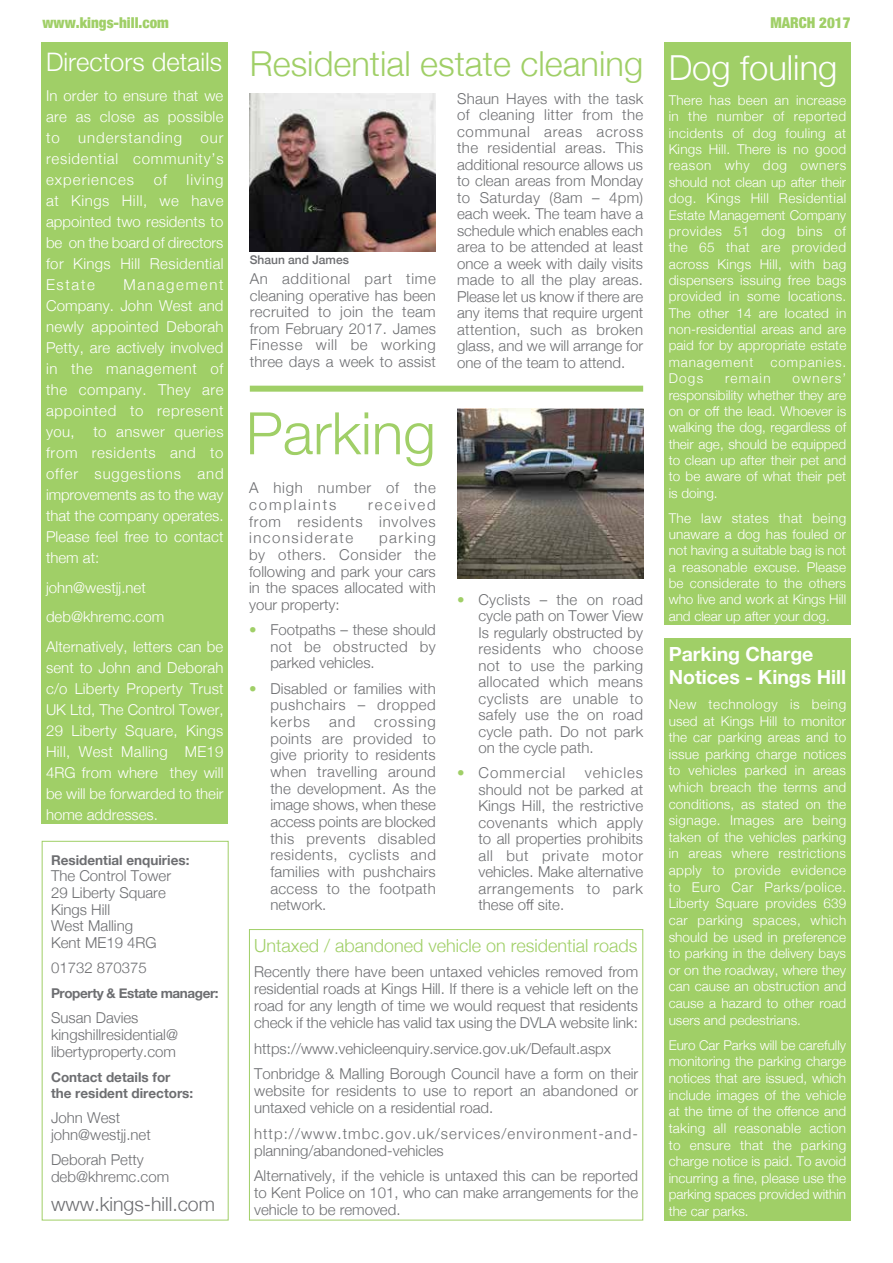
<style>
.page{position:relative;width:893px;height:1263px;background:#fff}
.page>*{position:absolute;margin:0;border:0;box-sizing:border-box;transform-origin:0 0}
.t1{font:300 58.65px "Helvetica Neue";color:#a0cf67}
.t2{font:300 34.5px "Helvetica Neue";color:#a0cf67}
.t3{font:300 34.5px "Helvetica Neue";color:#fff}
.t4{font:300 25.5px "Helvetica Neue";color:#fff}
.t5{font:700 19.5px/22.6px "Helvetica Neue";color:#fff}
.t6{font:300 19.5px "Helvetica Neue";color:#6d6e71}
.t7{font:300 18px "Helvetica Neue";color:#a0cf67}
.t8{font:300 15px/16.5px "Helvetica Neue";color:#6d6e71;text-align:justify}
.t9{font:300 15px/21px "Helvetica Neue";letter-spacing:.01em;color:#fff;text-align:justify}
.t10{font:300 15px/17.1px "Helvetica Neue";letter-spacing:.07em;color:#6d6e71}
.t11{font:900 condensed 15px "Helvetica Neue";color:#a0cf67}
.t12{font:300 15px/16.6px "Helvetica Neue";letter-spacing:.05em;color:#6d6e71}
.t13{font:300 13.5px/16.4px "Helvetica Neue";color:#fff;text-align:justify}
.t14{font:700 13.5px/16.6px "Helvetica Neue";color:#6d6e71}
.t15{font:700 13.5px "Helvetica Neue";letter-spacing:-.03em;color:#6d6e71}
.t16{font:300 13.5px "Helvetica Neue";letter-spacing:.07em;color:#fff}
.t17{font:500 12px "Helvetica Neue";color:#6d6e71}
.s1{color:#a0cf67}
</style>
<div class="page">
<div style="left:42px;top:841px;width:187px;height:379px;border:1px solid #a0cf67"></div>
<img style="left:250px;top:94px;width:186px;height:158px">
<div style="left:42px;top:43px;width:186px;height:781px;background:#a0cf67"></div>
<div style="left:250px;top:386px;width:393px;height:6px;background:#a0cf67"></div>
<div style="left:664px;top:43px;width:186px;height:582px;background:#a0cf67"></div>
<div style="left:664px;top:638px;width:186px;height:582px;background:#a0cf67"></div>
<div style="left:249px;top:929px;width:394px;height:291px;border:1px solid #a0cf67"></div>
<img style="left:457px;top:409px;width:186px;height:169px">
<p class="t11" style="left:43px;top:11px;width:128px">www.kings-hill.com</p>
<p class="t11" style="left:770px;top:11px;width:82px">MARCH 2017</p>
<h3 class="t4" style="left:46px;top:42px;width:178px">Directors details</h3>
<p class="t9" style="left:46px;top:84px;width:179px">In order to ensure that we are as close as possible to understanding our residential community’s experiences</p>
<p class="t9" style="left:46px;top:168px;width:179px;text-indent:141px">living at Kings Hill, we have appointed two residents to be on the board of directors for Kings Hill Residential Estate</p>
<p class="t9" style="left:154px;top:168px;width:15px">of</p>
<p class="t9" style="left:46px;top:273px;width:179px;text-indent:78px">Management Company. John West and newly appointed Deborah Petty, are actively involved in the management of the company. They are appointed to represent you,</p>
<p class="t9" style="left:46px;top:420px;width:179px;text-indent:47px">to answer queries from residents and to offer suggestions and improvements as to the way that the company operates.<br>Please feel free to contact them at:</p>
<p class="t9" style="left:46px;top:571px;width:179px;line-height:29.5px;text-align:left">john@westjj.net deb@khremc.com<br>Alternatively, letters can be</p>
<p class="t9" style="left:46px;top:656px;width:179px">sent to John and Deborah c/o Liberty Property Trust UK Ltd, The Control Tower, 29 Liberty Square, Kings Hill, West Malling ME19<br>4RG from where they will be will be forwarded to their home addresses.</p>
<p class="t14" style="left:51px;top:852px;width:140px">Residential enquiries:</p>
<p class="t8" style="left:51px;top:866px;width:122px;text-align:left">The Control Tower<br>29 Liberty Square<br>Kings Hill<br>West Malling<br>Kent ME19 4RG</p>
<p class="t8" style="left:51px;top:958px;width:97px">01732 870375</p>
<p class="t15" style="left:51px;top:983px;width:169px">Property &amp; Estate manager:</p>
<p class="t8" style="left:51px;top:1008px;width:128px;text-align:left">Susan Davies kingshillresidential@ libertyproperty.com</p>
<p class="t14" style="left:51px;top:1069px;width:144px">Contact details for the resident directors:</p>
<p class="t8" style="left:51px;top:1109px;width:101px">John West john@westjj.net</p>
<p class="t8" style="left:51px;top:1150px;width:120px">Deborah Petty deb@khremc.com</p>
<h3 class="t6" style="left:51px;top:1188px;width:165px">www.kings-hill.com</h3>
<h2 class="t2" style="left:250px;top:36px;width:395px">Residential estate cleaning</h2>
<p class="t17" style="left:250px;top:250px;width:101px">Shaun and James</p>
<p class="t8" style="left:250px;top:270px;width:188px">An additional part time cleaning operative has been recruited to join the team from February 2017. James Finesse will be working three days a week to assist</p>
<h1 class="t1" style="left:246px;top:386px;width:191px">Parking</h1>
<p class="t12" style="left:249px;top:478px;width:188px">A high number of the complaints</p>
<p class="t8" style="left:249px;top:495px;width:188px;text-indent:119px">received from residents involves inconsiderate</p>
<p class="t8" style="left:249px;top:528px;width:188px;text-indent:130px">parking by others. Consider the following and park your cars in the spaces allocated with your property:</p>
<p class="t8" style="left:270px;top:620px;width:167px;text-indent:-21px"><span class="s1">•</span> Footpaths – these should not be obstructed by parked vehicles.</p>
<p class="t8" style="left:270px;top:679px;width:167px;text-indent:-21px"><span class="s1">•</span> Disabled or families with pushchairs – dropped kerbs</p>
<p class="t8" style="left:270px;top:712px;width:167px;text-indent:104px">crossing points are provided to give priority to residents when travelling around the development. As the image shows, when these access points are blocked this prevents disabled residents, cyclists and families with pushchairs access to the footpath network.</p>
<p class="t8" style="left:329px;top:712px;width:28px">and</p>
<p class="t8" style="left:457px;top:89px;width:188px">Shaun Hayes with the task of cleaning litter from the communal areas across the residential areas. This additional resource allows us to clean areas from Monday to Saturday (8am – 4pm) each week. The team have a schedule which enables each area to be attended at least once a week with daily visits made to all the play areas.<br>Please let us know if there are any items that require urgent attention, such as broken glass, and we will arrange for one of the team to attend.</p>
<p class="t8" style="left:478px;top:590px;width:166px;text-indent:-21px"><span class="s1">•</span> Cyclists – the on road cycle path on Tower View Is regularly obstructed by residents who choose not to use the parking allocated which means cyclists are unable to safely use the on road cycle path. Do not park on the cycle path.</p>
<p class="t10" style="left:457px;top:763px;width:110px"><span class="s1">•</span> Commercial</p>
<p class="t8" style="left:478px;top:763px;width:166px;text-indent:106px">vehicles should not be parked at Kings Hill, the restrictive covenants which apply to all properties prohibits all but private motor vehicles. Make alternative arrangements to park these off site.</p>
<p class="t7" style="left:254px;top:931px;width:385px">Untaxed / abandoned vehicle on residential roads</p>
<p class="t8" style="left:254px;top:962px;width:386px;line-height:17.1px">Recently there have been untaxed vehicles removed from residential roads at Kings Hill. If there is a vehicle left on the road for any length of time we would request that residents check if the vehicle has valid tax using the DVLA website link:</p>
<p class="t8" style="left:254px;top:1034px;width:386px;line-height:25.5px">https://www.vehicleenquiry.service.gov.uk/Default.aspx<br>Tonbridge &amp; Malling Borough Council have a form on their</p>
<p class="t8" style="left:254px;top:1081px;width:386px;line-height:17.1px">website for residents to use to report an abandoned or untaxed vehicle on a residential road.</p>
<p class="t10" style="left:254px;top:1124px;width:385px">http://www.tmbc.gov.uk/services/environment-and&shy;planning/abandoned-vehicles</p>
<p class="t8" style="left:254px;top:1166px;width:386px;line-height:17.1px">Alternatively, if the vehicle is untaxed this can be reported to Kent Police on 101, who can make arrangements for the vehicle to be removed.</p>
<h2 class="t3" style="left:669px;top:40px;width:170px">Dog fouling</h2>
<p class="t13" style="left:669px;top:91px;width:179px">There has been an increase in the number of reported incidents of dog fouling at Kings Hill. There is no good reason why dog owners should not clean up after their dog. Kings Hill Residential Estate Management Company provides 51 dog bins of the 65 that are provided across Kings Hill, with bag dispensers issuing free bags provided in some locations.<br>The other 14 are located in non-residential areas and are paid for by appropriate estate management</p>
<p class="t16" style="left:770px;top:351px;width:77px">companies.</p>
<p class="t13" style="left:669px;top:369px;width:179px;text-indent:124px">owners’ responsibility whether they are on or off the lead. Whoever is walking the dog, regardless of their age, should be equipped to clean up after their pet and to be aware of what their pet is doing.</p>
<p class="t13" style="left:669px;top:509px;width:179px">The law states that being unaware a dog has fouled or not having a suitable bag is not a reasonable excuse. Please be considerate to the others who live and work at Kings Hill and clear up after your dog.</p>
<h3 class="t5" style="left:669px;top:643px;width:179px">Parking Charge<br>Notices - Kings Hill</h3>
<p class="t13" style="left:669px;top:695px;width:179px">New technology is being used at Kings Hill to monitor the car parking areas and to issue parking charge notices to vehicles parked in areas which breach the terms and conditions, as stated on the signage. Images are being taken of the vehicles parking in areas where restrictions apply to provide evidence to Euro Car Parks/police.<br>Liberty Square provides 639 car parking spaces, which should be used in preference to parking in the delivery bays or on the roadway, where they can cause an obstruction and cause a hazard to other road users and pedestrians.</p>
<p class="t13" style="left:669px;top:1036px;width:179px">Euro Car Parks will be carefully monitoring the parking charge notices that are issued, which include images of the vehicle at the time of the offence and taking all reasonable action to ensure that the parking charge notice is paid. To avoid incurring a fine, please use the parking spaces provided within the car parks.</p>
<p class="t13" style="left:669px;top:369px;width:36px">Dogs</p>
<p class="t13" style="left:725px;top:369px;width:47px">remain</p>
</div>
